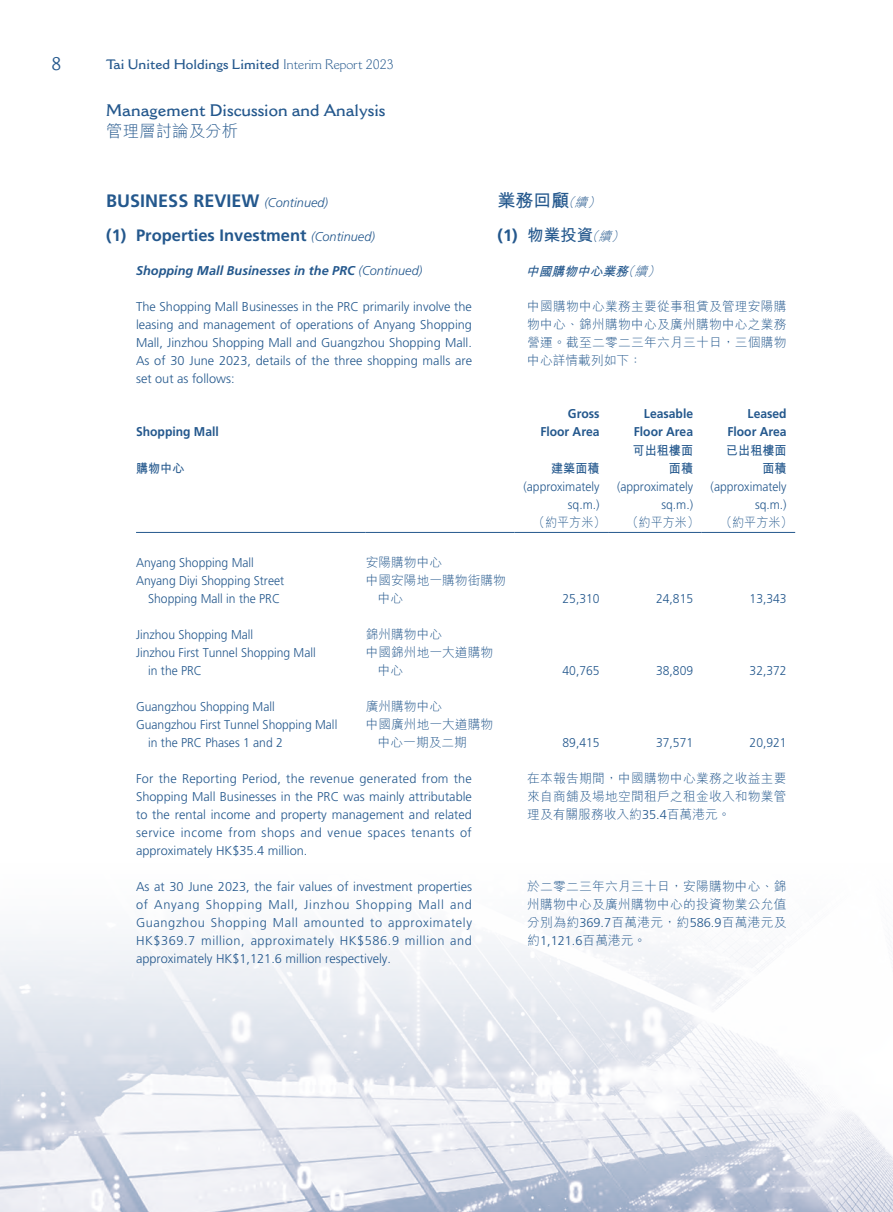
<style>
.page{position:relative;width:893px;height:1212px;background:#fff}
.page>*{position:absolute;margin:0;border:0;box-sizing:border-box;transform-origin:0 0}
.t1{font:700 18px "Frutiger LT Std";color:#24588d}
.t2{font:700 18px "M Hei HK";color:#24588d}
.t3{font:18px "Cantoria MT Std";color:#24588d}
.t4{font:700 16.5px "Frutiger LT Std";color:#24588d}
.t5{font:600 16.5px "Cantoria MT Std";color:#24588d}
.t6{font:700 16.5px "M Hei HK";color:#24588d}
.t7{font:300 16.5px "M Hei HK";color:#24588d}
.t8{font:600 13.5px "Cantoria MT Std";color:#24588d}
.t9{font:300 12.75px/18px "Frutiger LT Std";color:#24588d;text-align:justify}
.t10{font:300 12.75px/18px "Frutiger LT Std";color:#24588d;text-align:right;scale:.95 1}
.t11{font:300 12.75px/18px "M Hei HK";letter-spacing:.02em;color:#24588d;text-align:justify}
.t12{font:700 12.75px/18px "Frutiger LT Std";color:#24588d;text-align:right;scale:.95 1}
.t13{font:300 12.75px/18px "M Hei HK";color:#24588d}
.t14{font:italic 700 12.75px "Frutiger LT Std";color:#24588d}
.t15{font:700 12.75px/18px "M Hei HK";color:#24588d;text-align:right;scale:.95 1}
.t16{font:300 12.75px "M Hei HK";letter-spacing:.02em;color:#24588d;scale:.95 1}
.t17{font:italic 700 12.75px "M Hei HK";color:#24588d}
.s1{font-weight:300}
.s2{font-weight:300;font-style:italic;font-size:12.75px}
.s3{font-family:"Frutiger LT Std"}
.s4{font-family:"M Hei HK"}
</style>
<div class="page">
<img style="left:0;top:531px;width:893px;height:681px">
<hr style="left:136px;top:532px;width:230px;height:1px;background:#24588d">
<hr style="left:366px;top:532px;width:148px;height:1px;background:#24588d">
<hr style="left:514px;top:532px;width:94px;height:1px;background:#24588d">
<hr style="left:608px;top:532px;width:94px;height:1px;background:#24588d">
<hr style="left:702px;top:532px;width:93px;height:1px;background:#24588d">
<h1 class="t3" style="left:51px;top:53px;width:11px">8</h1>
<p class="t8" style="left:106px;top:56px;width:289px">Tai United Holdings Limited <span class="s1">Interim Report 2023</span></p>
<p class="t5" style="left:106px;top:100px;width:281px">Management Discussion and Analysis</p>
<p class="t7" style="left:106px;top:123px;width:133px">管理層討論及分析</p>
<h1 class="t1" style="left:106px;top:191px;width:223px">BUSINESS REVIEW <span class="s2">(Continued)</span></h1>
<p class="t4" style="left:106px;top:226px;width:270px">(1) Properties Investment <span class="s2">(Continued)</span></p>
<p class="t14" style="left:136px;top:263px;width:288px">Shopping Mall Businesses in the PRC <span class="s1">(Continued)</span></p>
<p class="t9" style="left:136px;top:297px;width:338px">The Shopping Mall Businesses in the PRC primarily involve the leasing and management of operations of Anyang Shopping Mall, Jinzhou Shopping Mall and Guangzhou Shopping Mall.<br>As of 30 June 2023, details of the three shopping malls are set out as follows:</p>
<p class="t12" style="left:136px;top:423px;width:89px">Shopping Mall</p>
<h1 class="t2" style="left:497px;top:188px;width:107px">業務回顧<span class="s2">（續）</span></h1>
<p class="t6" style="left:497px;top:223px;width:131px"><span class="s3">(1)</span> 物業投資<span class="s2">（續）</span></p>
<p class="t17" style="left:526px;top:262px;width:139px">中國購物中心業務<span class="s1">（續）</span></p>
<p class="t11" style="left:527px;top:297px;width:261px">中國購物中心業務主要從事租賃及管理安陽購物中心、錦州購物中心及廣州購物中心之業務營運。截至二零二三年六月三十日，三個購物中心詳情載列如下：</p>
<p class="t12" style="left:540px;top:405px;width:64px">Gross<br>Floor Area</p>
<p class="t12" style="left:634px;top:405px;width:64px">Leasable<br>Floor Area</p>
<p class="t12" style="left:727px;top:405px;width:64px">Leased<br>Floor Area</p>
<p class="t15" style="left:136px;top:458px;width:53px">購物中心</p>
<p class="t15" style="left:551px;top:458px;width:52px">建築面積</p>
<p class="t15" style="left:633px;top:440px;width:65px">可出租樓面面積</p>
<p class="t15" style="left:726px;top:440px;width:65px">已出租樓面面積</p>
<p class="t10" style="left:136px;top:554px;width:126px">Anyang Shopping Mall</p>
<p class="t11" style="left:366px;top:553px;width:78px">安陽購物中心</p>
<p class="t10" style="left:148px;top:572px;width:145px;text-align:left;text-indent:-12px">Anyang Diyi Shopping Street<br>Shopping Mall in the PRC</p>
<p class="t13" style="left:378px;top:571px;width:130px;text-indent:-12px">中國安陽地一購物街購物中心</p>
<p class="t10" style="left:136px;top:626px;width:125px">Jinzhou Shopping Mall</p>
<p class="t11" style="left:366px;top:625px;width:78px">錦州購物中心</p>
<p class="t10" style="left:148px;top:644px;width:178px;text-align:left;text-indent:-12px">Jinzhou First Tunnel Shopping Mall in the PRC</p>
<p class="t13" style="left:378px;top:643px;width:117px;text-indent:-12px">中國錦州地一大道購物中心</p>
<p class="t10" style="left:136px;top:698px;width:147px">Guangzhou Shopping Mall</p>
<p class="t11" style="left:366px;top:697px;width:78px">廣州購物中心</p>
<p class="t10" style="left:148px;top:716px;width:201px;text-align:left;text-indent:-12px">Guangzhou First Tunnel Shopping Mall in the PRC Phases 1 and 2</p>
<p class="t13" style="left:378px;top:715px;width:117px;text-indent:-12px">中國廣州地一大道購物中心一期及二期</p>
<p class="t9" style="left:136px;top:770px;width:337px">For the Reporting Period, the revenue generated from the Shopping Mall Businesses in the PRC was mainly attributable to the rental income and property management and related service income from shops and venue spaces tenants of approximately HK$35.4 million.</p>
<p class="t9" style="left:136px;top:878px;width:337px">As at 30 June 2023, the fair values of investment properties of Anyang Shopping Mall, Jinzhou Shopping Mall and Guangzhou Shopping Mall amounted to approximately HK$369.7 million, approximately HK$586.9 million and approximately HK$1,121.6 million respectively.</p>
<p class="t10" style="left:523px;top:477px;width:82px">(approximately sq.m.)</p>
<p class="t10" style="left:617px;top:477px;width:82px">(approximately sq.m.)</p>
<p class="t10" style="left:711px;top:477px;width:82px">(approximately sq.m.)</p>
<p class="t16" style="left:533px;top:515px;width:78px">（約平方米）</p>
<p class="t16" style="left:626px;top:515px;width:78px">（約平方米）</p>
<p class="t16" style="left:720px;top:515px;width:78px">（約平方米）</p>
<p class="t10" style="left:562px;top:590px;width:40px">25,310</p>
<p class="t10" style="left:656px;top:590px;width:40px">24,815</p>
<p class="t10" style="left:750px;top:590px;width:40px">13,343</p>
<p class="t10" style="left:562px;top:662px;width:40px">40,765</p>
<p class="t10" style="left:656px;top:662px;width:40px">38,809</p>
<p class="t10" style="left:750px;top:662px;width:40px">32,372</p>
<p class="t10" style="left:562px;top:734px;width:40px">89,415</p>
<p class="t10" style="left:656px;top:734px;width:40px">37,571</p>
<p class="t10" style="left:750px;top:734px;width:40px">20,921</p>
<p class="t11" style="left:527px;top:769px;width:261px">在本報告期間，中國購物中心業務之收益主要來自商舖及場地空間租戶之租金收入和物業管理及有關服務收入約<span class="s3">35.4</span>百萬港元。</p>
<p class="t11" style="left:527px;top:877px;width:261px">於二零二三年六月三十日，安陽購物中心、錦州購物中心及廣州購物中心的投資物業公允值分別為約<span class="s3">369.7</span>百萬港元，約<span class="s3">586.9</span>百萬港元及</p>
<p class="t9" style="left:527px;top:932px;width:121px"><span class="s4">約</span>1,121.6<span class="s4">百萬港元。</span></p>
</div>
